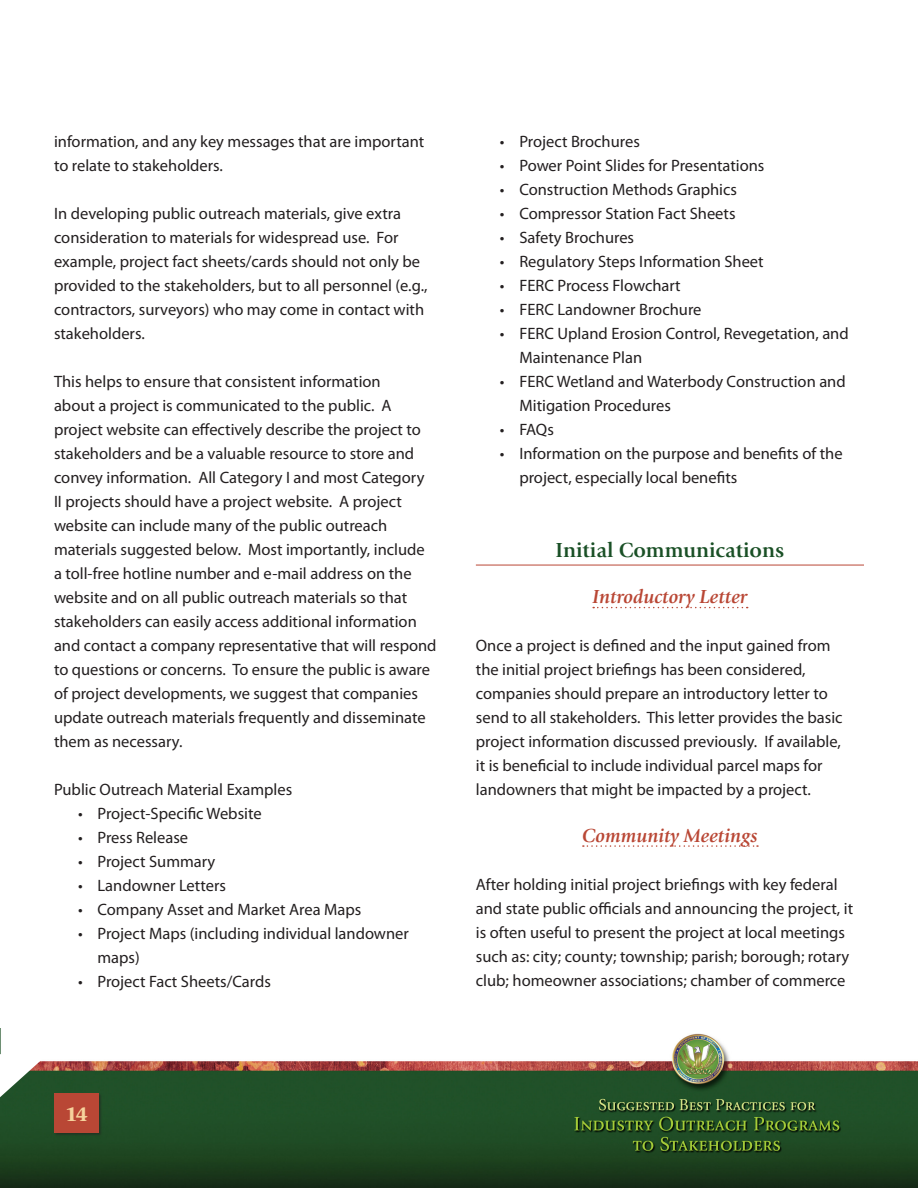
<style>
.page{position:relative;width:918px;height:1188px;background:#fff}
.page>*{position:absolute;margin:0;border:0;box-sizing:border-box;transform-origin:0 0}
.Heading_2{font:700 21px "Giovanni ITC";color:#1a5026}
.t1{font:21px "Giovanni Blk ITC";color:#f6d39c}
.subhead_3{font:italic 700 19.5px "Giovanni ITC";color:#b94735}
.t2{font:16.5px/24px "Myriad Pro";color:#231f20}
</style>
<div class="page">
<img style="left:0;top:1028px;width:918px;height:160px">
<div style="left:54px;top:1093px;width:48px;height:44px;background:#203e24"></div>
<div style="left:54px;top:1094px;width:45px;height:39px;background:#b94735"></div>
<hr style="left:476px;top:565px;width:388px;height:1px;background:#b94735">
<svg style="left:593px;top:607px;width:155px;height:1px"></svg>
<svg style="left:583px;top:845px;width:175px;height:2px"></svg>
<svg style="left:0;top:1054px;width:43px;height:43px"></svg>
<p class="t2" style="left:54px;top:130px;width:372px">information, and any key messages that are important to relate to stakeholders.</p>
<p class="t2" style="left:54px;top:202px;width:375px">In developing public outreach materials, give extra consideration to materials for widespread use. For example, project fact sheets/cards should not only be provided to the stakeholders, but to all personnel (e.g., contractors, surveyors) who may come in contact with stakeholders.</p>
<p class="t2" style="left:54px;top:370px;width:384px">This helps to ensure that consistent information<br>about a project is communicated to the public. A project website can effectively describe the project to stakeholders and be a valuable resource to store and convey information. All Category I and most Category<br>II projects should have a project website. A project website can include many of the public outreach materials suggested below. Most importantly, include a toll-free hotline number and e-mail address on the website and on all public outreach materials so that stakeholders can easily access additional information and contact a company representative that will respond to questions or concerns. To ensure the public is aware of project developments, we suggest that companies update outreach materials frequently and disseminate them as necessary.</p>
<p class="t2" style="left:54px;top:778px;width:240px">Public Outreach Material Examples</p>
<p class="t2" style="left:78px;top:802px;width:185px">• Project-Specific Website</p>
<p class="t2" style="left:78px;top:826px;width:112px">• Press Release</p>
<p class="t2" style="left:78px;top:850px;width:139px">• Project Summary</p>
<p class="t2" style="left:78px;top:874px;width:149px">• Landowner Letters</p>
<p class="t2" style="left:78px;top:898px;width:285px">• Company Asset and Market Area Maps</p>
<p class="t2" style="left:98px;top:922px;width:313px;text-indent:-20px">• Project Maps (including individual landowner maps)</p>
<p class="t2" style="left:78px;top:970px;width:194px">• Project Fact Sheets/Cards</p>
<p class="t2" style="left:500px;top:130px;width:142px">• Project Brochures</p>
<p class="t2" style="left:500px;top:154px;width:266px">• Power Point Slides for Presentations</p>
<p class="t2" style="left:500px;top:178px;width:239px">• Construction Methods Graphics</p>
<p class="t2" style="left:500px;top:202px;width:237px">• Compressor Station Fact Sheets</p>
<p class="t2" style="left:500px;top:226px;width:136px">• Safety Brochures</p>
<p class="t2" style="left:500px;top:250px;width:265px">• Regulatory Steps Information Sheet</p>
<p class="t2" style="left:500px;top:274px;width:182px">• FERC Process Flowchart</p>
<p class="t2" style="left:500px;top:298px;width:203px">• FERC Landowner Brochure</p>
<p class="t2" style="left:519px;top:322px;width:331px;text-indent:-20px">• FERC Upland Erosion Control, Revegetation, and<br>Maintenance Plan</p>
<p class="t2" style="left:519px;top:370px;width:328px;text-indent:-20px">• FERC Wetland and Waterbody Construction and<br>Mitigation Procedures</p>
<p class="t2" style="left:500px;top:418px;width:56px">• FAQs</p>
<p class="t2" style="left:519px;top:442px;width:325px;text-indent:-20px">• Information on the purpose and benefits of the project, especially local benefits</p>
<h2 class="Heading_2" style="left:555px;top:537px;width:230px">Initial Communications</h2>
<p class="subhead_3" style="left:592px;top:585px;width:157px">Introductory Letter</p>
<p class="t2" style="left:476px;top:633px;width:368px">Once a project is defined and the input gained from the initial project briefings has been considered, companies should prepare an introductory letter to send to all stakeholders. This letter provides the basic project information discussed previously. If available, it is beneficial to include individual parcel maps for landowners that might be impacted by a project.</p>
<p class="subhead_3" style="left:582px;top:824px;width:177px">Community Meetings</p>
<p class="t2" style="left:476px;top:872px;width:379px">After holding initial project briefings with key federal and state public officials and announcing the project, it is often useful to present the project at local meetings such as: city; county; township; parish; borough; rotary club; homeowner associations; chamber of commerce</p>
<p class="t1" style="left:65px;top:1102px;width:24px">14</p>
</div>
